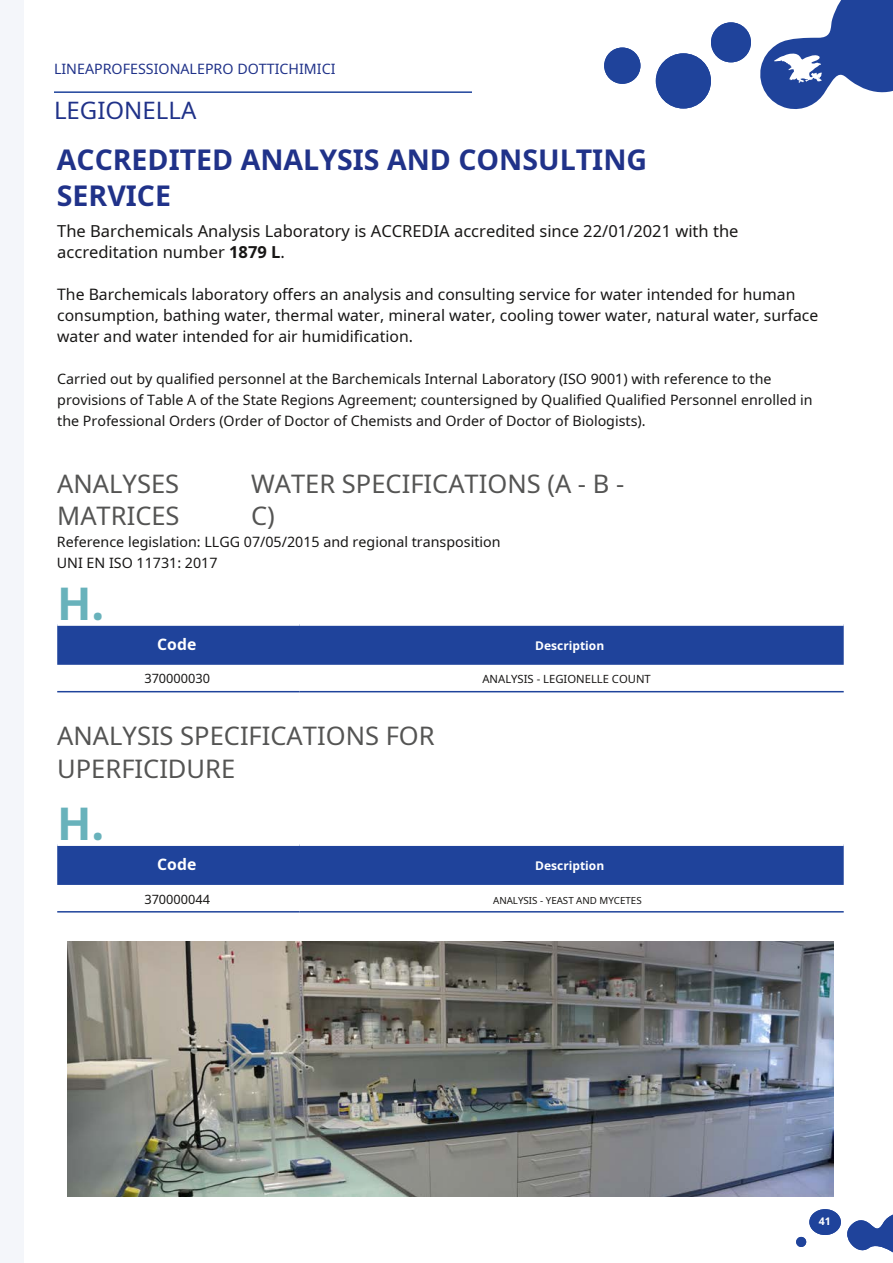
<style>
.page{position:relative;width:893px;height:1263px;background:#fff}
.page>*{position:absolute;margin:0;border:0;box-sizing:border-box;transform-origin:0 0}
.t1{font:700 45px "Noto Sans";color:#68b2bb}
.t2{font:700 28.5px/36px "Noto Sans";color:#203289}
.t3{font:25.5px/32.4px "Noto Sans";color:#545453}
.t4{font:24px "Noto Sans";color:#203289}
.t5{font:16.5px/21px "Noto Sans";color:#171615}
.t6{font:15.75px/21px "Noto Sans";color:#171615}
.t7{font:700 15.75px "Noto Sans";color:#fff}
.t8{font:14.25px/21px "Noto Sans";color:#171615}
.t9{font:14.25px "Noto Sans";color:#203289}
.t10{font:12.75px "Noto Sans";color:#171615}
.t11{font:700 12px "Noto Sans";color:#fff}
.t12{font:11.25px "Noto Sans";color:#171615}
.t13{font:700 10.5px "Noto Sans";color:#fff}
.t14{font:9.75px "Noto Sans";color:#171615}
.s1{font-weight:700}
</style>
<div class="page">
<svg style="left:796px;top:1191px;width:97px;height:62px"></svg>
<svg style="left:656px;top:22px;width:95px;height:87px"></svg>
<svg style="left:604px;top:48px;width:36px;height:36px"></svg>
<svg style="left:760px;top:0;width:133px;height:109px"></svg>
<hr style="left:54px;top:91px;width:418px;height:2px;background:#1f439b">
<div style="left:0;top:0;width:23px;height:1263px;background:#f4f6fa"></div>
<div style="left:57px;top:626px;width:787px;height:39px;background:#1f439b"></div>
<hr style="left:57px;top:691px;width:243px;height:1px;background:#1f439b">
<hr style="left:300px;top:691px;width:544px;height:1px;background:#1f439b">
<div style="left:57px;top:846px;width:787px;height:39px;background:#1f439b"></div>
<hr style="left:57px;top:911px;width:243px;height:1px;background:#1f439b">
<hr style="left:300px;top:911px;width:544px;height:1px;background:#1f439b">
<img style="left:68px;top:942px;width:765px;height:255px">
<p class="t9" style="left:54px;top:59px;width:283px">LINEAPROFESSIONALEPRO DOTTICHIMICI</p>
<h3 class="t4" style="left:54px;top:94px;width:144px">LEGIONELLA</h3>
<h2 class="t2" style="left:57px;top:141px;width:592px">ACCREDITED ANALYSIS AND CONSULTING<br>SERVICE</h2>
<p class="t5" style="left:57px;top:220px;width:683px">The Barchemicals Analysis Laboratory is ACCREDIA accredited since 22/01/2021 with the accreditation number <span class="s1">1879 L</span>.</p>
<p class="t6" style="left:57px;top:283px;width:763px">The Barchemicals laboratory offers an analysis and consulting service for water intended for human consumption, bathing water, thermal water, mineral water, cooling tower water, natural water, surface water and water intended for air humidification.</p>
<p class="t8" style="left:57px;top:368px;width:757px">Carried out by qualified personnel at the Barchemicals Internal Laboratory (ISO 9001) with reference to the provisions of Table A of the State Regions Agreement; countersigned by Qualified Qualified Personnel enrolled in the Professional Orders (Order of Doctor of Chemists and Order of Doctor of Biologists).</p>
<h3 class="t3" style="left:57px;top:467px;width:124px">ANALYSES<br>MATRICES</h3>
<h3 class="t3" style="left:251px;top:467px;width:375px">WATER SPECIFICATIONS (A - B -<br>C)</h3>
<p class="t8" style="left:57px;top:531px;width:445px">Reference legislation: LLGG 07/05/2015 and regional transposition<br>UNI EN ISO 11731: 2017</p>
<h1 class="t1" style="left:57px;top:572px;width:49px">H.</h1>
<p class="t7" style="left:157px;top:633px;width:41px">Code</p>
<p class="t11" style="left:535px;top:637px;width:70px">Description</p>
<p class="t10" style="left:144px;top:670px;width:67px">370000030</p>
<p class="t12" style="left:482px;top:671px;width:170px">ANALYSIS - LEGIONELLE COUNT</p>
<h3 class="t3" style="left:57px;top:719px;width:379px">ANALYSIS SPECIFICATIONS FOR<br>UPERFICIDURE</h3>
<h1 class="t1" style="left:57px;top:792px;width:49px">H.</h1>
<p class="t7" style="left:157px;top:853px;width:41px">Code</p>
<p class="t11" style="left:535px;top:857px;width:70px">Description</p>
<p class="t10" style="left:144px;top:890px;width:67px">370000044</p>
<p class="t14" style="left:493px;top:893px;width:150px">ANALYSIS - YEAST AND MYCETES</p>
<p class="t13" style="left:819px;top:1213px;width:14px">41</p>
</div>
